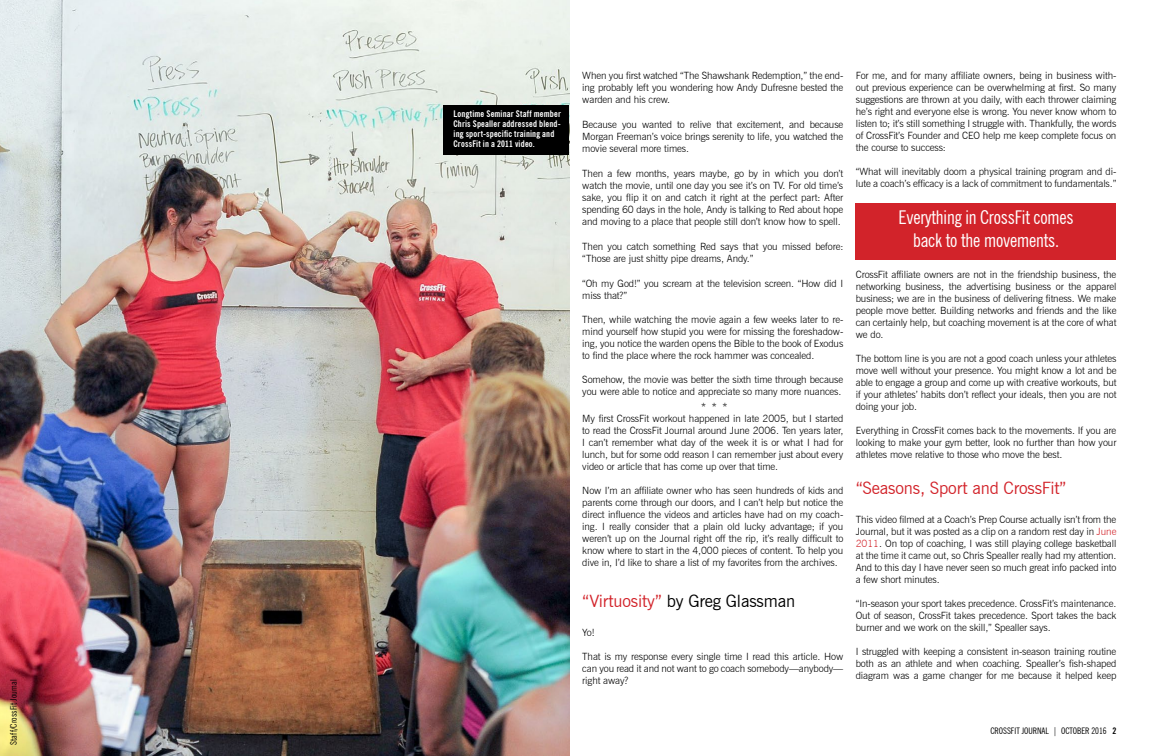
<style>
.page{position:relative;width:1152px;height:756px;background:#fff}
.page>*{position:absolute;margin:0;border:0;box-sizing:border-box;transform-origin:0 0}
.t1{font:condensed 19px/22.8px "News Gothic BT";letter-spacing:-.01em;color:#fff;text-align:center}
.t2{font:17px "News Gothic BT";letter-spacing:-.01em;color:#d2232a}
.t3{font:17px "News Gothic BT";letter-spacing:-.01em;color:#000}
.t4{font:300 10px/12px "News Gothic BT";letter-spacing:-.01em;color:#000;text-align:justify}
.t5{font:700 condensed 9px/10px "News Gothic BT";letter-spacing:.02em;color:#fff}
.t6{font:condensed 9px "News Gothic BT";color:#000}
.s1{color:#d2232a}
.s2{font-weight:700}
</style>
<div class="page">
<div style="left:855px;top:203px;width:261px;height:57px;background:#d2232a"></div>
<img style="left:0;top:0;width:569px;height:756px">
<div style="left:444px;top:105px;width:125px;height:50px;background:#000"></div>
<p class="t6" style="left:8px;top:745px;width:67px;rotate:-90deg">Staff/CrossFit Journal</p>
<p class="t5" style="left:454px;top:109px;width:109px">Longtime Seminar Staff member<br>Chris Spealler addressed blend&shy;ing sport-specific training and<br>CrossFit in a 2011 video.</p>
<p class="t4" style="left:582px;top:70px;width:263px">When you first watched “The Shawshank Redemption,” the end&shy;ing probably left you wondering how Andy Dufresne bested the warden and his crew.</p>
<p class="t4" style="left:582px;top:119px;width:263px">Because you wanted to relive that excitement, and because Morgan Freeman’s voice brings serenity to life, you watched the movie several more times.</p>
<p class="t4" style="left:582px;top:168px;width:263px">Then a few months, years maybe, go by in which you don’t watch the movie, until one day you see it’s on TV. For old time’s sake, you flip it on and catch it right at the perfect part: After spending 60 days in the hole, Andy is talking to Red about hope and moving to a place that people still don’t know how to spell.</p>
<p class="t4" style="left:582px;top:241px;width:262px">Then you catch something Red says that you missed before: “Those are just shitty pipe dreams, Andy.”</p>
<p class="t4" style="left:582px;top:278px;width:262px">“Oh my God!” you scream at the television screen. “How did I miss that?”</p>
<p class="t4" style="left:582px;top:314px;width:263px">Then, while watching the movie again a few weeks later to re&shy;mind yourself how stupid you were for missing the foreshadow&shy;ing, you notice the warden opens the Bible to the book of Exodus to find the place where the rock hammer was concealed.</p>
<p class="t4" style="left:582px;top:374px;width:262px">Somehow, the movie was better the sixth time through because you were able to notice and appreciate so many more nuances.</p>
<p class="t4" style="left:582px;top:401px;width:262px;text-align:left;text-indent:119px">* * *<br>My first CrossFit workout happened in late 2005, but I started to read the CrossFit Journal around June 2006. Ten years later, I can’t remember what day of the week it is or what I had for lunch, but for some odd reason I can remember just about every video or article that has come up over that time.</p>
<p class="t4" style="left:582px;top:485px;width:263px">Now I’m an affiliate owner who has seen hundreds of kids and parents come through our doors, and I can’t help but notice the direct influence the videos and articles have had on my coach&shy;ing. I really consider that a plain old lucky advantage; if you weren’t up on the Journal right off the rip, it’s really difficult to know where to start in the 4,000 pieces of content. To help you dive in, I’d like to share a list of my favorites from the archives.</p>
<h2 class="t3" style="left:582px;top:591px;width:214px"><span class="s1">“Virtuosity”</span> by Greg Glassman</h2>
<p class="t4" style="left:582px;top:626px;width:14px">Yo!</p>
<p class="t4" style="left:582px;top:650px;width:263px">That is my response every single time I read this article. How can you read it and not want to go coach somebody—anybody— right away?</p>
<p class="t4" style="left:856px;top:70px;width:262px">For me, and for many affiliate owners, being in business with&shy;out previous experience can be overwhelming at first. So many suggestions are thrown at you daily, with each thrower claiming he’s right and everyone else is wrong. You never know whom to listen to; it’s still something I struggle with. Thankfully, the words of CrossFit’s Founder and CEO help me keep complete focus on the course to success:</p>
<p class="t4" style="left:856px;top:166px;width:262px">“What will inevitably doom a physical training program and di&shy;lute a coach’s efficacy is a lack of commitment to fundamentals.”</p>
<h1 class="t1" style="left:899px;top:206px;width:177px">Everything in CrossFit comes back to the movements.</h1>
<p class="t4" style="left:856px;top:269px;width:262px">CrossFit affiliate owners are not in the friendship business, the networking business, the advertising business or the apparel business; we are in the business of delivering fitness. We make people move better. Building networks and friends and the like can certainly help, but coaching movement is at the core of what we do.</p>
<p class="t4" style="left:856px;top:353px;width:262px">The bottom line is you are not a good coach unless your athletes move well without your presence. You might know a lot and be able to engage a group and come up with creative workouts, but if your athletes’ habits don’t reflect your ideals, then you are not doing your job.</p>
<p class="t4" style="left:856px;top:425px;width:262px">Everything in CrossFit comes back to the movements. If you are looking to make your gym better, look no further than how your athletes move relative to those who move the best.</p>
<h2 class="t2" style="left:856px;top:478px;width:212px">“Seasons, Sport and CrossFit”</h2>
<p class="t4" style="left:856px;top:513px;width:262px">This video filmed at a Coach’s Prep Course actually isn’t from the Journal, but it was posted as a clip on a random rest day in <span class="s1">June 2011</span>. On top of coaching, I was still playing college basketball at the time it came out, so Chris Spealler really had my attention.<br>And to this day I have never seen so much great info packed into a few short minutes.</p>
<p class="t4" style="left:856px;top:597px;width:262px">“In-season your sport takes precedence. CrossFit’s maintenance.<br>Out of season, CrossFit takes precedence. Sport takes the back burner and we work on the skill,” Spealler says.</p>
<p class="t4" style="left:856px;top:645px;width:262px">I struggled with keeping a consistent in-season training routine both as an athlete and when coaching. Spealler’s fish-shaped diagram was a game changer for me because it helped keep</p>
<p class="t6" style="left:990px;top:726px;width:127px">CROSSFIT JOURNAL | OCTOBER 2016 <span class="s2">2</span></p>
</div>
